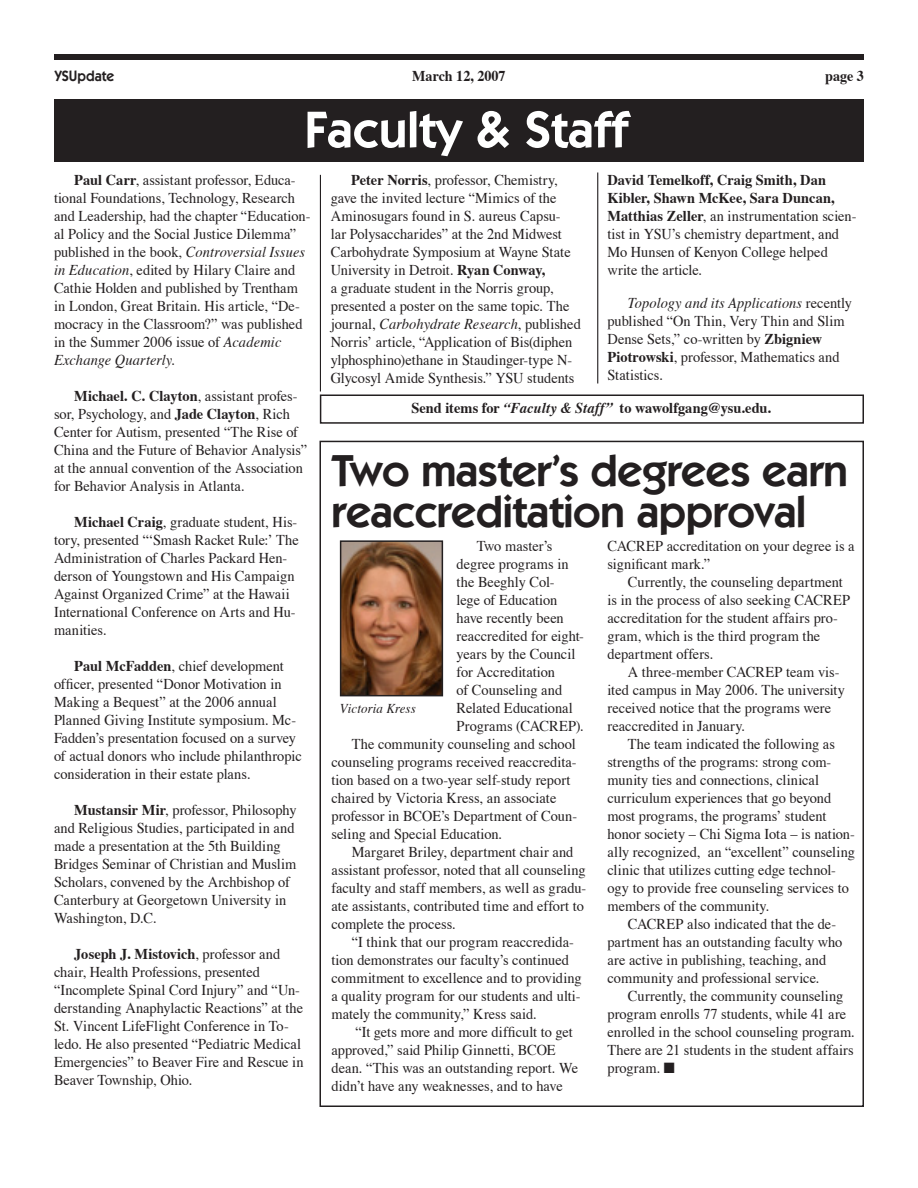
<style>
.page{position:relative;width:918px;height:1188px;background:#fff}
.page>*{position:absolute;margin:0;border:0;box-sizing:border-box;transform-origin:0 0}
.headline_new{font:600 51.6px "Itc Kabel";color:#fff}
.headline_new-2{font:600 45px/41.4px "Itc Kabel";letter-spacing:-.01em;color:#231f20}
.body{font:15px/18px "Times";color:#231f20;scale:.96 1}
.body-2{font:700 15px "Times";color:#231f20;scale:.96 1}
.body-3{font:700 15px "Times";color:#231f20;scale:.94 1}
.t1{font:600 15px "Itc Kabel";color:#231f20;scale:.94 1}
.t2{font:italic 13.5px "Times";letter-spacing:.01em;color:#231f20;scale:.96 1}
.s1{font-weight:700}
.s2{font-style:italic}
</style>
<div class="page">
<div style="left:54px;top:54px;width:810px;height:6px;background:#231f20"></div>
<div style="left:54px;top:99px;width:809px;height:62px;background:#231f20"></div>
<hr style="left:597px;top:172px;width:1px;height:211px;background:#231f20">
<hr style="left:320px;top:175px;width:1px;height:217px;background:#231f20">
<div style="left:320px;top:394px;width:544px;height:30px;border:2px solid #231f20"></div>
<img style="left:343px;top:543px;width:97px;height:150px">
<div style="left:340px;top:540px;width:103px;height:156px;border:2px solid #231f20"></div>
<p class="t1" style="left:55px;top:67px;width:65px">YSUpdate</p>
<p class="body-3" style="left:412px;top:62px;width:101px">March 12, 2007</p>
<p class="body-3" style="left:825px;top:62px;width:43px">page 3</p>
<p class="headline_new" style="left:304px;top:99px;width:326px">Faculty &amp; Staff</p>
<p class="body" style="left:54px;top:169px;width:269px;text-indent:20px"><span class="s1">Paul Carr</span>, assistant professor, Educa&shy;tional Foundations, Technology, Research and Leadership, had the chapter “Education&shy;al Policy and the Social Justice Dilemma” published in the book, <span class="s2">Controversial Issues in Education</span>, edited by Hilary Claire and Cathie Holden and published by Trentham in London, Great Britain. His article, “De&shy;mocracy in the Classroom?” was published in the Summer 2006 issue of <span class="s2">Academic Exchange Quarterly</span>.</p>
<p class="body" style="left:54px;top:385px;width:265px;text-indent:20px"><span class="s1">Michael. C. Clayton</span>, assistant profes&shy;sor, Psychology, and <span class="s1">Jade Clayton</span>, Rich Center for Autism, presented “The Rise of China and the Future of Behavior Analysis” at the annual convention of the Association for Behavior Analysis in Atlanta.</p>
<p class="body" style="left:54px;top:511px;width:257px;text-indent:20px"><span class="s1">Michael Craig</span>, graduate student, His&shy;tory, presented “‘Smash Racket Rule:’ The Administration of Charles Packard Hen&shy;derson of Youngstown and His Campaign Against Organized Crime” at the Hawaii International Conference on Arts and Hu&shy;manities.</p>
<p class="body" style="left:54px;top:655px;width:260px;text-indent:20px"><span class="s1">Paul McFadden</span>, chief development officer, presented “Donor Motivation in Making a Bequest” at the 2006 annual Planned Giving Institute symposium. Mc-Fadden’s presentation focused on a survey of actual donors who include philanthropic consideration in their estate plans.</p>
<p class="body" style="left:54px;top:799px;width:254px;text-indent:20px"><span class="s1">Mustansir Mir</span>, professor, Philosophy and Religious Studies, participated in and made a presentation at the 5th Building Bridges Seminar of Christian and Muslim Scholars, convened by the Archbishop of Canterbury at Georgetown University in Washington, D.C.</p>
<p class="body" style="left:54px;top:943px;width:262px;text-indent:20px"><span class="s1">Joseph J. Mistovich</span>, professor and chair, Health Professions, presented “Incomplete Spinal Cord Injury” and “Un&shy;derstanding Anaphylactic Reactions” at the St. Vincent LifeFlight Conference in To&shy;ledo. He also presented “Pediatric Medical Emergencies” to Beaver Fire and Rescue in Beaver Township, Ohio.</p>
<p class="body" style="left:608px;top:169px;width:261px"><span class="s1">David Temelkoff, Craig Smith, Dan Kibler, Shawn McKee, Sara Duncan, Matthias Zeller</span>, an instrumentation scien&shy;tist in YSU’s chemistry department, and Mo Hunsen of Kenyon College helped write the article.</p>
<p class="body" style="left:608px;top:292px;width:256px;text-indent:20px"><span class="s2">Topology and its Applications</span> recently published “On Thin, Very Thin and Slim Dense Sets,” co-written by <span class="s1">Zbigniew Piotrowski</span>, professor, Mathematics and Statistics.</p>
<p class="body" style="left:331px;top:169px;width:262px;text-indent:20px"><span class="s1">Peter Norris</span>, professor, Chemistry, gave the invited lecture “Mimics of the Aminosugars found in S. aureus Capsu-<br>lar Polysaccharides” at the 2nd Midwest Carbohydrate Symposium at Wayne State University in Detroit. <span class="s1">Ryan Conway,<br></span>a graduate student in the Norris group, presented a poster on the same topic. The journal, <span class="s2">Carbohydrate Research</span>, published Norris’ article, “Application of Bis(diphen ylphosphino)ethane in Staudinger-type N-Glycosyl Amide Synthesis.” YSU students</p>
<p class="body-2" style="left:411px;top:394px;width:377px">Send items for <span class="s2">“Faculty &amp; Staff”</span> to wawolfgang@ysu.edu.</p>
<p class="headline_new-2" style="left:332px;top:450px;width:518px">Two master’s degrees earn reaccreditation approval</p>
<p class="body" style="left:608px;top:536px;width:259px">CACREP accreditation on your degree is a significant mark.”</p>
<p class="body" style="left:608px;top:572px;width:254px;text-indent:20px">Currently, the counseling department is in the process of also seeking CACREP accreditation for the student affairs pro&shy;gram, which is the third program the department offers.</p>
<p class="body" style="left:608px;top:662px;width:249px;text-indent:20px">A three-member CACREP team vis&shy;ited campus in May 2006. The university received notice that the programs were reaccredited in January.</p>
<p class="body" style="left:608px;top:734px;width:259px;text-indent:20px">The team indicated the following as strengths of the programs: strong com&shy;munity ties and connections, clinical curriculum experiences that go beyond most programs, the programs’ student honor society – Chi Sigma Iota – is nation&shy;ally recognized, an “excellent” counseling clinic that utilizes cutting edge technol&shy;ogy to provide free counseling services to members of the community.</p>
<p class="body" style="left:608px;top:914px;width:246px;text-indent:20px">CACREP also indicated that the de&shy;partment has an outstanding faculty who are active in publishing, teaching, and community and professional service.</p>
<p class="body" style="left:608px;top:986px;width:259px;text-indent:20px">Currently, the community counseling program enrolls 77 students, while 41 are enrolled in the school counseling program.<br>There are 21 students in the student affairs program. ■</p>
<p class="body" style="left:457px;top:536px;width:134px;text-indent:20px">Two master’s degree programs in the Beeghly Col-<br>lege of Education have recently been reaccredited for eight&shy;years by the Council for Accreditation<br>of Counseling and<br>Related Educational<br>Programs (CACREP).</p>
<p class="body" style="left:332px;top:734px;width:257px;text-indent:20px">The community counseling and school counseling programs received reaccredita&shy;tion based on a two-year self-study report chaired by Victoria Kress, an associate professor in BCOE’s Department of Coun&shy;seling and Special Education.</p>
<p class="body" style="left:332px;top:842px;width:267px;text-indent:20px">Margaret Briley, department chair and assistant professor, noted that all counseling faculty and staff members, as well as gradu&shy;ate assistants, contributed time and effort to complete the process.</p>
<p class="body" style="left:332px;top:932px;width:262px;text-indent:20px">“I think that our program reaccredida&shy;tion demonstrates our faculty’s continued commitment to excellence and to providing a quality program for our students and ulti&shy;mately the community,” Kress said.</p>
<p class="body" style="left:332px;top:1022px;width:258px;text-indent:24px">“It gets more and more difficult to get approved,” said Philip Ginnetti, BCOE dean. “This was an outstanding report. We didn’t have any weaknesses, and to have</p>
<p class="t2" style="left:340px;top:696px;width:81px">Victoria Kress</p>
</div>
